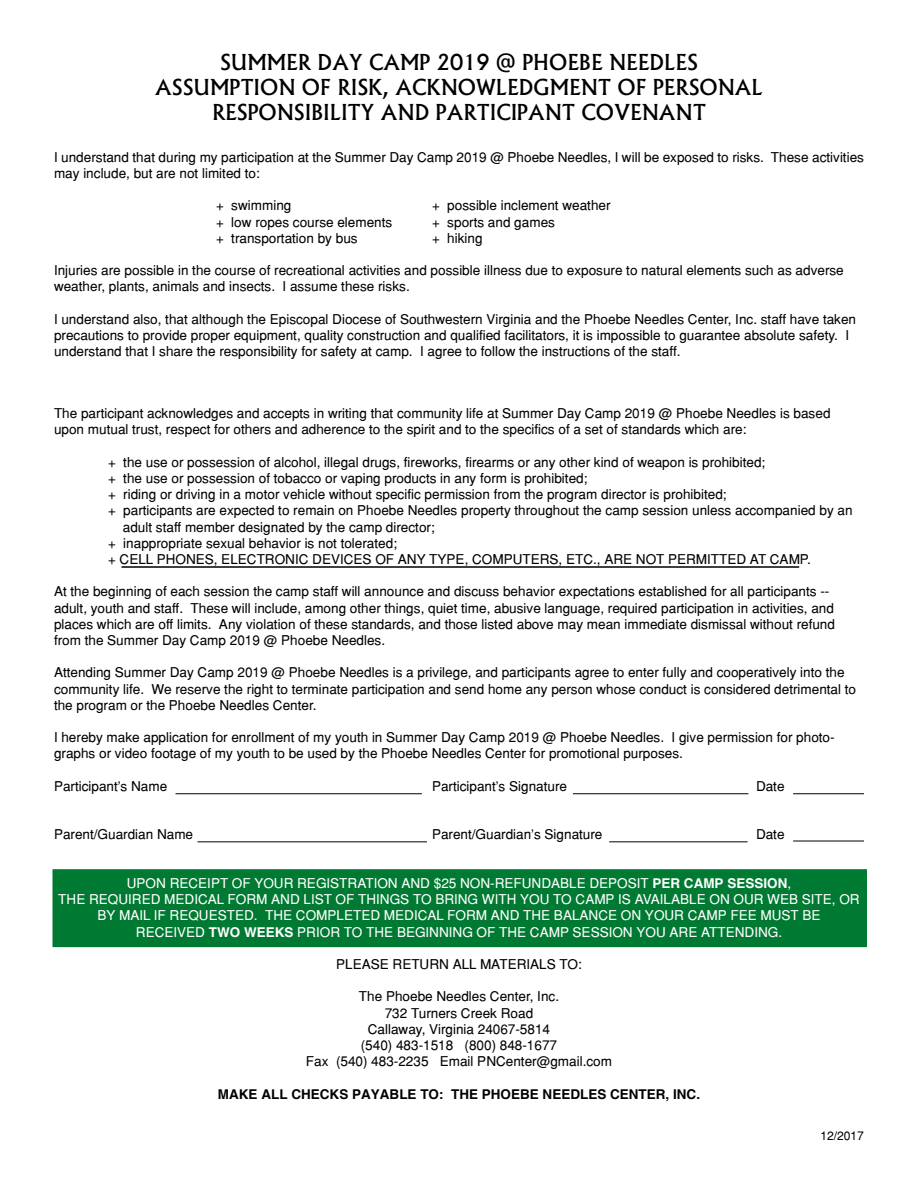
<style>
.page{position:relative;width:918px;height:1188px;background:#fff}
.page>*{position:absolute;margin:0;border:0;box-sizing:border-box;transform-origin:0 0}
.t1{font:500 21px/25.2px "Albertus";color:#000101;text-align:center}
.t2{font:13.5px/16.2px "Helvetica";color:#000}
.t3{font:13.5px/16.2px "Helvetica";color:#fff;text-align:center}
.t4{font:700 13.5px "Helvetica";color:#000}
.t5{font:12px "Helvetica";color:#000}
.s1{font-weight:700}
</style>
<div class="page">
<div style="left:52px;top:869px;width:815px;height:78px;background:#007a32;border:3px solid #007a32"></div>
<hr style="left:122px;top:566px;width:677px;height:2px;background:#000">
<hr style="left:793px;top:841px;width:71px;height:1px;background:#000">
<hr style="left:176px;top:793px;width:246px;height:1px;background:#000">
<hr style="left:573px;top:793px;width:175px;height:1px;background:#000">
<hr style="left:197px;top:841px;width:230px;height:1px;background:#000">
<hr style="left:609px;top:841px;width:139px;height:1px;background:#000">
<hr style="left:793px;top:793px;width:71px;height:1px;background:#000">
<h1 class="t1" style="left:155px;top:50px;width:609px">SUMMER DAY CAMP 2019 @ PHOEBE NEEDLES<br>ASSUMPTION OF RISK, ACKNOWLEDGMENT OF PERSONAL<br>RESPONSIBILITY AND PARTICIPANT COVENANT</h1>
<p class="t2" style="left:54px;top:149px;width:812px">I understand that during my participation at the Summer Day Camp 2019 @ Phoebe Needles, I will be exposed to risks. These activities may include, but are not limited to:</p>
<p class="t2" style="left:216px;top:197px;width:77px">+ swimming</p>
<p class="t2" style="left:432px;top:197px;width:180px">+ possible inclement weather</p>
<p class="t2" style="left:216px;top:214px;width:178px">+ low ropes course elements</p>
<p class="t2" style="left:432px;top:214px;width:125px">+ sports and games</p>
<p class="t2" style="left:216px;top:230px;width:143px">+ transportation by bus</p>
<p class="t2" style="left:432px;top:230px;width:52px">+ hiking</p>
<p class="t2" style="left:54px;top:262px;width:791px">Injuries are possible in the course of recreational activities and possible illness due to exposure to natural elements such as adverse weather, plants, animals and insects. I assume these risks.</p>
<p class="t2" style="left:54px;top:311px;width:804px">I understand also, that although the Episcopal Diocese of Southwestern Virginia and the Phoebe Needles Center, Inc. staff have taken precautions to provide proper equipment, quality construction and qualified facilitators, it is impossible to guarantee absolute safety. I understand that I share the responsibility for safety at camp. I agree to follow the instructions of the staff.</p>
<p class="t2" style="left:54px;top:405px;width:778px">The participant acknowledges and accepts in writing that community life at Summer Day Camp 2019 @ Phoebe Needles is based upon mutual trust, respect for others and adherence to the spirit and to the specifics of a set of standards which are:</p>
<p class="t2" style="left:108px;top:454px;width:659px">+ the use or possession of alcohol, illegal drugs, fireworks, firearms or any other kind of weapon is prohibited;</p>
<p class="t2" style="left:108px;top:470px;width:481px">+ the use or possession of tobacco or vaping products in any form is prohibited;</p>
<p class="t2" style="left:108px;top:486px;width:620px">+ riding or driving in a motor vehicle without specific permission from the program director is prohibited;</p>
<p class="t2" style="left:108px;top:502px;width:746px">+ participants are expected to remain on Phoebe Needles property throughout the camp session unless accompanied by an</p>
<p class="t2" style="left:123px;top:519px;width:313px">adult staff member designated by the camp director;</p>
<p class="t2" style="left:108px;top:535px;width:291px">+ inappropriate sexual behavior is not tolerated;</p>
<p class="t2" style="left:108px;top:551px;width:704px">+ CELL PHONES, ELECTRONIC DEVICES OF ANY TYPE, COMPUTERS, ETC., ARE NOT PERMITTED AT CAMP.</p>
<p class="t2" style="left:54px;top:583px;width:783px">At the beginning of each session the camp staff will announce and discuss behavior expectations established for all participants -- adult, youth and staff. These will include, among other things, quiet time, abusive language, required participation in activities, and places which are off limits. Any violation of these standards, and those listed above may mean immediate dismissal without refund from the Summer Day Camp 2019 @ Phoebe Needles.</p>
<p class="t2" style="left:54px;top:664px;width:804px">Attending Summer Day Camp 2019 @ Phoebe Needles is a privilege, and participants agree to enter fully and cooperatively into the community life. We reserve the right to terminate participation and send home any person whose conduct is considered detrimental to the program or the Phoebe Needles Center.</p>
<p class="t2" style="left:54px;top:729px;width:782px">I hereby make application for enrollment of my youth in Summer Day Camp 2019 @ Phoebe Needles. I give permission for photo&shy;graphs or video footage of my youth to be used by the Phoebe Needles Center for promotional purposes.</p>
<p class="t2" style="left:54px;top:778px;width:115px">Participant’s Name</p>
<p class="t2" style="left:432px;top:778px;width:137px">Participant’s Signature</p>
<p class="t2" style="left:756px;top:778px;width:30px">Date</p>
<p class="t2" style="left:54px;top:826px;width:141px">Parent/Guardian Name</p>
<p class="t2" style="left:432px;top:826px;width:172px">Parent/Guardian’s Signature</p>
<p class="t2" style="left:756px;top:826px;width:30px">Date</p>
<p class="t3" style="left:58px;top:875px;width:803px">UPON RECEIPT OF YOUR REGISTRATION AND $25 NON-REFUNDABLE DEPOSIT <span class="s1">PER CAMP SESSION</span>,<br>THE REQUIRED MEDICAL FORM AND LIST OF THINGS TO BRING WITH YOU TO CAMP IS AVAILABLE ON OUR WEB SITE, OR BY MAIL IF REQUESTED. THE COMPLETED MEDICAL FORM AND THE BALANCE ON YOUR CAMP FEE MUST BE<br>RECEIVED <span class="s1">TWO WEEKS</span> PRIOR TO THE BEGINNING OF THE CAMP SESSION YOU ARE ATTENDING.</p>
<p class="t2" style="left:336px;top:956px;width:247px">PLEASE RETURN ALL MATERIALS TO:</p>
<p class="t2" style="left:306px;top:988px;width:308px;text-align:center">The Phoebe Needles Center, Inc.<br>732 Turners Creek Road<br>Callaway, Virginia 24067-5814<br>(540) 483-1518 (800) 848-1677<br>Fax (540) 483-2235 Email PNCenter@gmail.com</p>
<p class="t4" style="left:218px;top:1086px;width:484px">MAKE ALL CHECKS PAYABLE TO: THE PHOEBE NEEDLES CENTER, INC.</p>
<p class="t5" style="left:820px;top:1129px;width:45px">12/2017</p>
</div>
